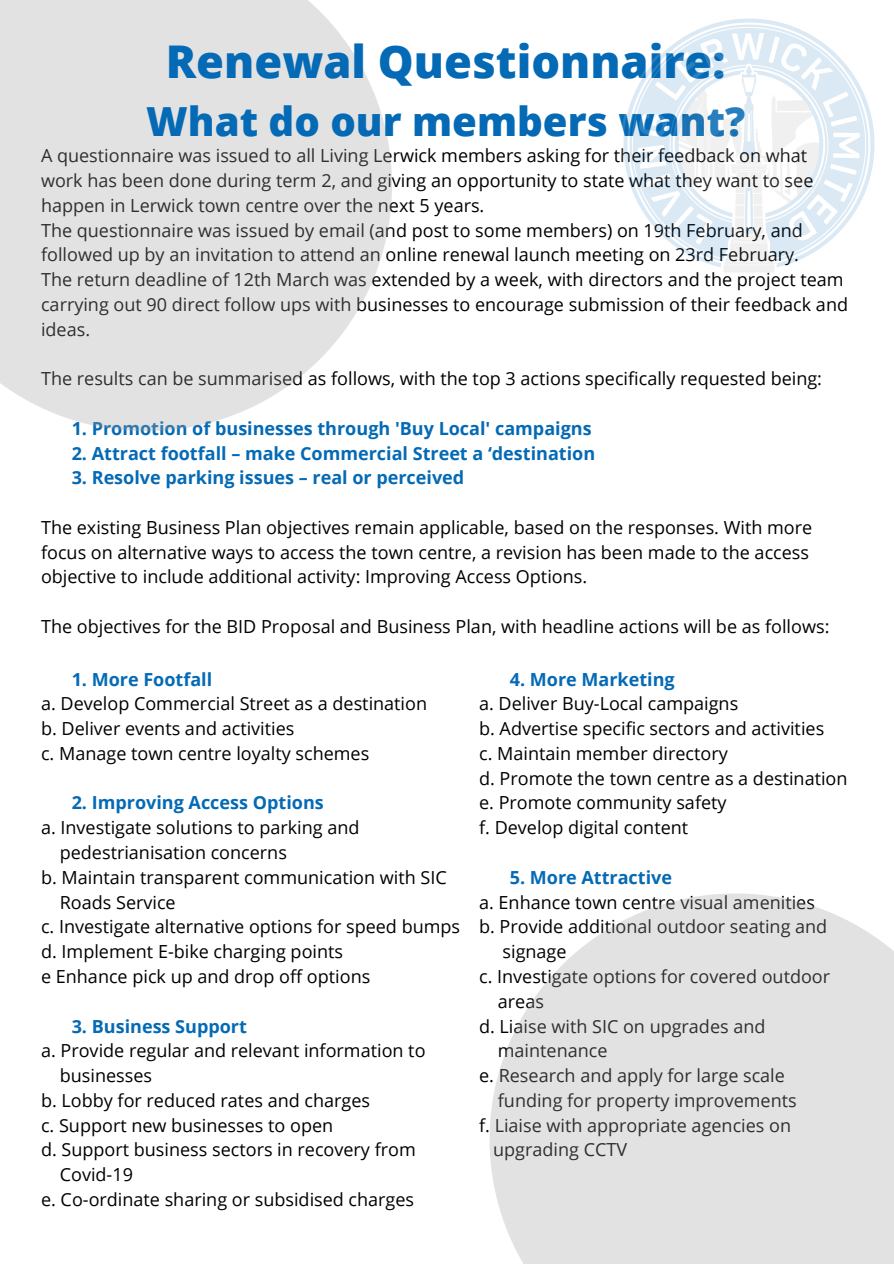
<style>
.page{position:relative;width:894px;height:1264px;background:#fff}
.page>*{position:absolute;margin:0;border:0;box-sizing:border-box;transform-origin:0 0}
.t1{font:800 45.15px "Open Sans";color:#046ab5}
.t2{font:800 40.05px "Open Sans";color:#046ab5}
.t3{font:18px/24.8px "Open Sans";color:#000}
.t4{font:700 18px "Open Sans";color:#046ab5}
</style>
<div class="page">
<svg style="left:489px;top:893px;width:404px;height:370px;fill:#e2e2e2"></svg>
<svg style="left:0;top:0;width:392px;height:431px;fill:#e2e2e2"></svg>
<img style="left:623px;top:18px;width:252px;height:254px">
<p class="t1" style="left:166px;top:30px;width:561px">Renewal Questionnaire:</p>
<p class="t2" style="left:146px;top:93px;width:600px">What do our members want?</p>
<p class="t3" style="left:41px;top:143px;width:773px">A questionnaire was issued to all Living Lerwick members asking for their feedback on what work has been done during term 2, and giving an opportunity to state what they want to see happen in Lerwick town centre over the next 5 years.</p>
<p class="t3" style="left:41px;top:217px;width:763px">The questionnaire was issued by email (and post to some members) on 19th February, and followed up by an invitation to attend an online renewal launch meeting on 23rd February.</p>
<p class="t3" style="left:41px;top:267px;width:808px">The return deadline of 12th March was extended by a week, with directors and the project team carrying out 90 direct follow ups with businesses to encourage submission of their feedback and ideas.</p>
<p class="t3" style="left:41px;top:366px;width:782px">The results can be summarised as follows, with the top 3 actions specifically requested being:</p>
<p class="t4" style="left:72px;top:415px;width:521px">1. Promotion of businesses through 'Buy Local' campaigns</p>
<p class="t4" style="left:72px;top:440px;width:525px">2. Attract footfall – make Commercial Street a ‘destination</p>
<p class="t4" style="left:72px;top:465px;width:394px">3. Resolve parking issues – real or perceived</p>
<p class="t3" style="left:41px;top:514px;width:772px">The existing Business Plan objectives remain applicable, based on the responses. With more focus on alternative ways to access the town centre, a revision has been made to the access objective to include additional activity: Improving Access Options.</p>
<p class="t3" style="left:41px;top:613px;width:789px">The objectives for the BID Proposal and Business Plan, with headline actions will be as follows:</p>
<p class="t4" style="left:72px;top:666px;width:142px">1. More Footfall</p>
<p class="t3" style="left:41px;top:691px;width:387px">a. Develop Commercial Street as a destination</p>
<p class="t3" style="left:41px;top:715px;width:255px">b. Deliver events and activities</p>
<p class="t3" style="left:41px;top:740px;width:330px">c. Manage town centre loyalty schemes</p>
<p class="t4" style="left:72px;top:790px;width:253px">2. Improving Access Options</p>
<p class="t3" style="left:41px;top:815px;width:320px">a. Investigate solutions to parking and</p>
<p class="t3" style="left:60px;top:839px;width:228px">pedestrianisation concerns</p>
<p class="t3" style="left:41px;top:864px;width:407px">b. Maintain transparent communication with SIC</p>
<p class="t3" style="left:60px;top:889px;width:117px">Roads Service</p>
<p class="t3" style="left:41px;top:914px;width:420px">c. Investigate alternative options for speed bumps</p>
<p class="t3" style="left:41px;top:938px;width:303px">d. Implement E-bike charging points</p>
<p class="t3" style="left:41px;top:963px;width:331px">e Enhance pick up and drop off options</p>
<p class="t4" style="left:72px;top:1013px;width:177px">3. Business Support</p>
<p class="t3" style="left:41px;top:1037px;width:386px">a. Provide regular and relevant information to</p>
<p class="t3" style="left:60px;top:1062px;width:94px">businesses</p>
<p class="t3" style="left:41px;top:1087px;width:330px">b. Lobby for reduced rates and charges</p>
<p class="t3" style="left:41px;top:1112px;width:293px">c. Support new businesses to open</p>
<p class="t3" style="left:41px;top:1137px;width:376px">d. Support business sectors in recovery from</p>
<p class="t3" style="left:60px;top:1161px;width:75px">Covid-19</p>
<p class="t3" style="left:41px;top:1186px;width:374px">e. Co-ordinate sharing or subsidised charges</p>
<p class="t4" style="left:509px;top:666px;width:166px">4. More Marketing</p>
<p class="t3" style="left:479px;top:691px;width:260px">a. Deliver Buy-Local campaigns</p>
<p class="t3" style="left:479px;top:715px;width:346px">b. Advertise specific sectors and activities</p>
<p class="t3" style="left:479px;top:740px;width:250px">c. Maintain member directory</p>
<p class="t3" style="left:479px;top:765px;width:370px">d. Promote the town centre as a destination</p>
<p class="t3" style="left:479px;top:790px;width:249px">e. Promote community safety</p>
<p class="t3" style="left:479px;top:815px;width:210px">f. Develop digital content</p>
<p class="t4" style="left:509px;top:864px;width:164px">5. More Attractive</p>
<p class="t3" style="left:479px;top:889px;width:337px">a. Enhance town centre visual amenities</p>
<p class="t3" style="left:479px;top:914px;width:349px">b. Provide additional outdoor seating and</p>
<p class="t3" style="left:502px;top:938px;width:66px">signage</p>
<p class="t3" style="left:479px;top:963px;width:352px">c. Investigate options for covered outdoor</p>
<p class="t3" style="left:497px;top:988px;width:48px">areas</p>
<p class="t3" style="left:479px;top:1013px;width:288px">d. Liaise with SIC on upgrades and</p>
<p class="t3" style="left:497px;top:1037px;width:111px">maintenance</p>
<p class="t3" style="left:479px;top:1062px;width:307px">e. Research and apply for large scale</p>
<p class="t3" style="left:497px;top:1087px;width:300px">funding for property improvements</p>
<p class="t3" style="left:479px;top:1112px;width:313px">f. Liaise with appropriate agencies on</p>
<p class="t3" style="left:493px;top:1137px;width:135px">upgrading CCTV</p>
</div>
